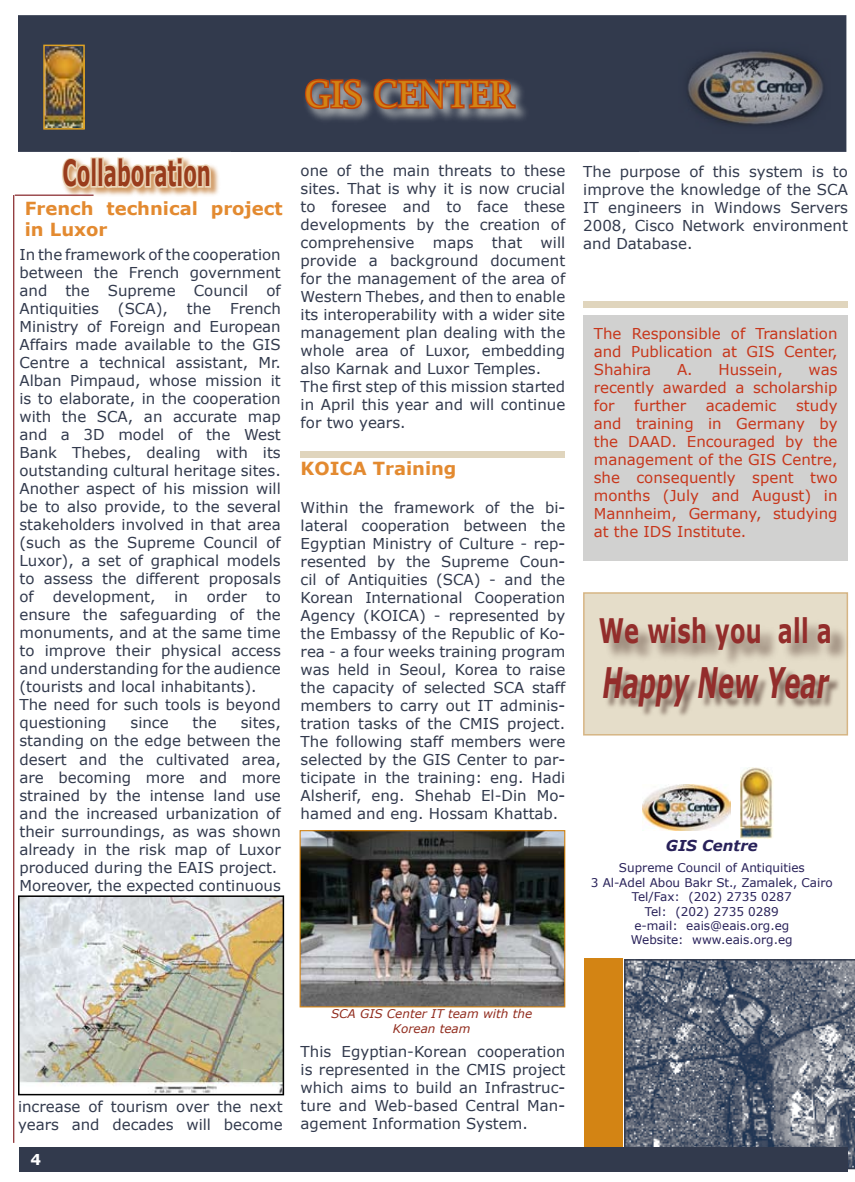
<style>
.page{position:relative;width:855px;height:1182px;background:#fff}
.page>*{position:absolute;margin:0;border:0;box-sizing:border-box;transform-origin:0 0}
.t1{font:italic 700 42px "Verdana";letter-spacing:.01em;color:#932d2b;scale:.57 1}
.t2{font:700 36px "Verdana";color:#993c1c;scale:.55 1}
.t3{font:36px "Lucida Bright";color:#d38414}
.t4{font:700 33.75px "Verdana";letter-spacing:.01em;color:#932d2b;scale:.67 1}
.t5{font:700 18px/21.6px "Verdana";color:#e38a30}
.t6{font:15px/18px "Verdana";color:#323a4d}
.t7{font:15px/18px "Verdana";color:#c7361b;text-align:justify}
.t8{font:italic 700 15px "Verdana";color:#282159}
.t9{font:700 15px "Verdana";color:#fff}
.t10{font:12px/14.4px "Verdana";color:#282159;text-align:center}
.t11{font:italic 12px/14.4px "Verdana";color:#922d1f;text-align:center}
</style>
<div class="page">
<svg style="left:624px;top:959px;width:231px;height:210px;background:#687080"></svg>
<div style="left:18px;top:15px;width:828px;height:137px;background:#323a4d"></div>
<div style="left:232px;top:109px;width:407px;height:43px;background:#323a4d"></div>
<div style="left:20px;top:1147px;width:828px;height:24px;background:#323a4d"></div>
<img style="left:643px;top:784px;width:87px;height:46px">
<img style="left:740px;top:767px;width:33px;height:71px">
<div style="left:584px;top:958px;width:39px;height:188px;background:#d38414"></div>
<img style="left:679px;top:43px;width:151px;height:91px">
<img style="left:21px;top:898px;width:260px;height:194px">
<div style="left:18px;top:895px;width:266px;height:200px;border:2px solid #000"></div>
<div style="left:61px;top:156px;width:160px;height:41px;background:#c0752c;opacity:.75"></div>
<svg style="left:61px;top:156px;width:32px;height:35px"></svg>
<div style="left:90px;top:157px;width:7px;height:31px;border:3px solid #ebd6b9"></div>
<div style="left:97px;top:157px;width:7px;height:31px;border:3px solid #ebd6b9"></div>
<svg style="left:101px;top:156px;width:112px;height:34px"></svg>
<img style="left:302px;top:832px;width:261px;height:173px">
<div style="left:300px;top:830px;width:265px;height:177px;border:1px solid #d38414"></div>
<div style="left:301px;top:451px;width:264px;height:6px;background:#e0d5bd"></div>
<div style="left:583px;top:301px;width:265px;height:7px;background:#e0d5bd"></div>
<div style="left:583px;top:315px;width:265px;height:245px;background:#d1d1d0"></div>
<div style="left:584px;top:593px;width:263px;height:141px;background:#e5ddc9"></div>
<div style="left:583px;top:592px;width:265px;height:143px;border:2px solid #cda467"></div>
<div style="left:605px;top:668px;width:236px;height:50px;background:#644c41;opacity:.75"></div>
<div style="left:601px;top:618px;width:250px;height:51px;background:#644c41;opacity:.75"></div>
<img style="left:46px;top:48px;width:36px;height:79px">
<div style="left:43px;top:45px;width:42px;height:85px;border:2px solid #dea124"></div>
<hr style="left:13px;top:195px;width:1px;height:947px;background:#7d1418">
<hr style="left:15px;top:194px;width:79px;height:2px;background:#7d1418">
<div style="left:302px;top:75px;width:229px;height:49px;background:#f4f6ef;opacity:.75"></div>
<svg style="left:303px;top:77px;width:61px;height:34px;background:#8f5844"></svg>
<svg style="left:372px;top:15px;width:145px;height:109px;background:#53484e"></svg>
<p class="t3" style="left:305px;top:74px;width:211px">GIS CENTER</p>
<p class="t2" style="left:62px;top:150px;width:272px">Collaboration</p>
<p class="t5" style="left:25px;top:197px;width:259px">French technical project in Luxor</p>
<p class="t6" style="left:20px;top:245px;width:263px;text-align:justify">In the framework of the cooperation between the French government and the Supreme Council of Antiquities</p>
<p class="t6" style="left:20px;top:299px;width:263px;text-align:justify;text-indent:211px">French Ministry of Foreign and European Affairs made available to the GIS Centre a technical assistant, Mr.<br>Alban Pimpaud, whose mission it is to elaborate, in the cooperation with the SCA, an accurate map and a 3D model of the West Bank Thebes, dealing with its outstanding cultural heritage sites.<br>Another aspect of his mission will be to also provide, to the several stakeholders involved in that area (such as the Supreme Council of Luxor), a set of graphical models to assess the different proposals of</p>
<p class="t6" style="left:118px;top:299px;width:52px">(SCA),</p>
<p class="t6" style="left:187px;top:299px;width:26px">the</p>
<p class="t6" style="left:53px;top:587px;width:104px">development,</p>
<p class="t6" style="left:174px;top:587px;width:15px">in</p>
<p class="t6" style="left:207px;top:587px;width:42px">order</p>
<p class="t6" style="left:20px;top:587px;width:263px;text-indent:246px">to ensure the safeguarding of the monuments, and at the same time to improve their physical access and understanding for the audience (tourists and local inhabitants).<br>The need for such tools is beyond questioning</p>
<p class="t6" style="left:131px;top:713px;width:40px">since</p>
<p class="t6" style="left:193px;top:713px;width:26px">the</p>
<p class="t6" style="left:20px;top:713px;width:263px;text-indent:221px">sites, standing on the edge between the desert and the cultivated area, are becoming more and more strained by the intense land use and the increased urbanization of their surroundings, as was shown already in the risk map of Luxor produced during the EAIS project.<br>Moreover, the expected continuous</p>
<p class="t6" style="left:301px;top:161px;width:266px">one of the main threats to these sites. That is why it is now crucial to foresee and to face these developments by the creation of comprehensive maps that will provide a background document for the management of the area of<br>Western Thebes, and then to enable its interoperability with a wider site management plan dealing with the whole area of Luxor, embedding also Karnak and Luxor Temples.<br>The first step of this mission started in April this year and will continue for two years.</p>
<p class="t5" style="left:301px;top:456px;width:157px">KOICA Training</p>
<p class="t6" style="left:301px;top:497px;width:266px">Within the framework of the bil lateral cooperation between the<br>Egyptian Ministry of Culture - repr resented by the Supreme Counc cil of Antiquities (SCA) - and the<br>Korean International Cooperation<br>Agency (KOICA) - represented by the Embassy of the Republic of Kor rea - a four weeks training program was held in Seoul, Korea to raise the capacity of selected SCA staff members to carry out IT administ tration tasks of the CMIS project.<br>The following staff members were selected by the GIS Center to part ticipate in the training: eng. Hadi<br>Alsherif, eng. Shehab El-Din Moh hamed and eng. Hossam Khattab.</p>
<p class="t6" style="left:583px;top:162px;width:266px;text-align:justify">The purpose of this system is to improve the knowledge of the SCA IT engineers in Windows Servers 2008, Cisco Network environment and Database.</p>
<p class="t7" style="left:594px;top:324px;width:245px">The Responsible of Translation and Publication at GIS Center, Shahira</p>
<p class="t7" style="left:677px;top:360px;width:107px">A. Hussein,</p>
<p class="t7" style="left:594px;top:360px;width:245px;text-indent:215px">was recently awarded a scholarship for</p>
<p class="t7" style="left:634px;top:396px;width:53px">further</p>
<p class="t7" style="left:706px;top:396px;width:72px">academic</p>
<p class="t7" style="left:594px;top:396px;width:245px;text-indent:202px">study and training in Germany by the DAAD. Encouraged by the management of the GIS Centre, she consequently spent two months (July and August) in Mannheim, Germany, studying at the IDS Institute.</p>
<p class="t4" style="left:599px;top:609px;width:350px">We wish you all a</p>
<p class="t1" style="left:603px;top:656px;width:398px">Happy New Year</p>
<p class="t8" style="left:666px;top:836px;width:93px">GIS Centre</p>
<p class="t10" style="left:591px;top:860px;width:244px">Supreme Council of Antiquities<br>3 Al-Adel Abou Bakr St., Zamalek, Cairo<br>Tel/Fax: (202) 2735 0287<br>Tel: (202) 2735 0289<br>e-mail: eais@eais.org.eg<br>Website: www.eais.org.eg</p>
<p class="t6" style="left:18px;top:1097px;width:266px">increase of tourism over the next years and decades will become</p>
<p class="t9" style="left:30px;top:1150px;width:12px">4</p>
<p class="t11" style="left:331px;top:1006px;width:203px">SCA GIS Center IT team with the<br>Korean team</p>
<p class="t6" style="left:301px;top:1042px;width:266px">This Egyptian-Korean cooperation is represented in the CMIS project which aims to build an Infrastruct ture and Web-based Central Mana agement Information System.</p>
</div>
